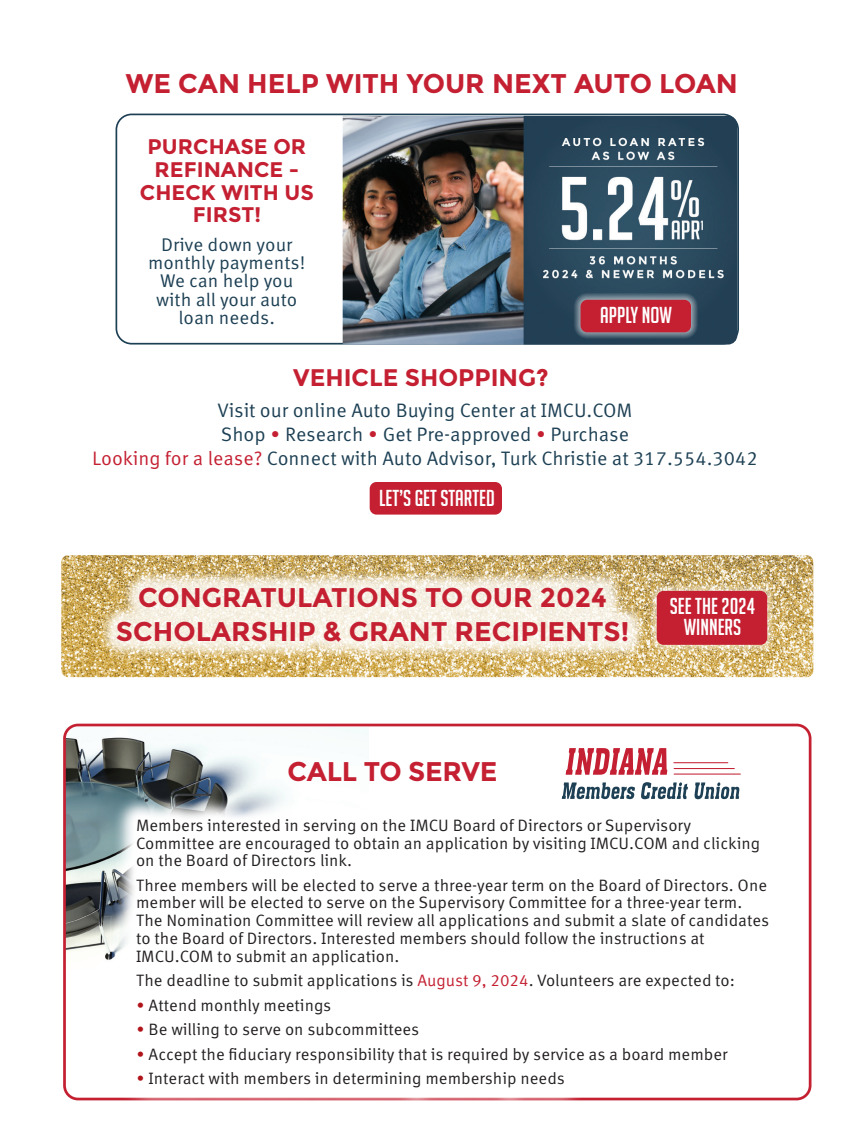
<style>
.page{position:relative;width:864px;height:1134px;background:#fff}
.page>*{position:absolute;margin:0;border:0;box-sizing:border-box;transform-origin:0 0}
.t1{font:700 27px "Montserrat";color:#c42032}
.t2{font:700 24px "Montserrat";color:#c42032}
.t3{font:22.5px/21px "Big Noodle Titling";color:#fff;text-align:center}
.t4{font:700 21.15px/23px "Montserrat";color:#c42032;text-align:center}
.t5{font:19.5px "Meta Correspondence Pro";color:#1d4054}
.t6{font:18.45px/18.5px "Meta Correspondence Pro";color:#1d4054;text-align:center}
.t7{font:16.5px/17.7px "Meta Correspondence Pro";color:#231f20}
.s1{color:#c42032}
.s2{color:#b01319}
</style>
<div class="page">
<img style="left:67px;top:728px;width:301px;height:232px">
<div style="left:63px;top:724px;width:749px;height:376px;border:3px solid #c42032;border-radius:14px"></div>
<div style="left:112px;top:795px;width:680px;height:317px;background:#fff"></div>
<svg style="left:562px;top:782px;width:178px;height:17px"></svg>
<hr style="left:673px;top:762px;width:55px;height:1px;background:#c41f32">
<hr style="left:674px;top:768px;width:61px;height:1px;background:#c41f32">
<hr style="left:674px;top:774px;width:67px;height:1px;background:#c41f32">
<svg style="left:566px;top:748px;width:101px;height:27px"></svg>
<img style="left:61px;top:555px;width:752px;height:122px">
<div style="left:98px;top:568px;width:548px;height:93px;background:#fff;opacity:.82"></div>
<div style="left:116px;top:114px;width:623px;height:231px;border:2px solid #1d4054;border-radius:15px"></div>
<img style="left:343px;top:116px;width:394px;height:229px">
<svg style="left:574px;top:293px;width:124px;height:46px;background:#5d6d7d"></svg>
<div style="left:581px;top:300px;width:110px;height:32px;background:#c42032;border-radius:7px"></div>
<svg style="left:650px;top:584px;width:124px;height:67px;background:#ddc69a"></svg>
<div style="left:657px;top:591px;width:110px;height:54px;background:#c42032;border-radius:7px"></div>
<div style="left:370px;top:482px;width:132px;height:33px;background:#c42032;border-radius:7px"></div>
<p class="t1" style="left:126px;top:67px;width:614px">WE CAN HELP WITH YOUR NEXT AUTO LOAN</p>
<p class="t4" style="left:148px;top:135px;width:160px">PURCHASE OR</p>
<p class="t4" style="left:155px;top:158px;width:146px">REFINANCE -</p>
<p class="t4" style="left:140px;top:181px;width:176px">CHECK WITH US<br>FIRST!</p>
<p class="t6" style="left:148px;top:234px;width:159px">Drive down your monthly payments!</p>
<p class="t6" style="left:156px;top:271px;width:143px">We can help you with all your auto loan needs.</p>
<p class="t2" style="left:293px;top:364px;width:257px">VEHICLE SHOPPING?</p>
<p class="t3" style="left:600px;top:305px;width:73px">APPLY NOW</p>
<p class="t5" style="left:218px;top:395px;width:416px">Visit our online Auto Buying Center at IMCU.COM</p>
<p class="t5" style="left:221px;top:419px;width:410px">Shop <span class="s1">•</span> Research <span class="s1">•</span> Get Pre-approved <span class="s1">•</span> Purchase</p>
<p class="t5" style="left:92px;top:443px;width:667px"><span class="s1">Looking for a lease?</span> Connect with Auto Advisor, Turk Christie at 317.554.3042</p>
<p class="t3" style="left:379px;top:487px;width:117px">LET’S GET STARTED</p>
<p class="t1" style="left:138px;top:581px;width:470px">CONGRATULATIONS TO OUR 2024</p>
<p class="t1" style="left:116px;top:616px;width:515px">SCHOLARSHIP &amp; GRANT RECIPIENTS!</p>
<p class="t3" style="left:670px;top:596px;width:87px">SEE THE 2024<br>WINNERS</p>
<p class="t1" style="left:288px;top:755px;width:212px">CALL TO SERVE</p>
<p class="t7" style="left:136px;top:815px;width:625px">Members interested in serving on the IMCU Board of Directors or Supervisory<br>Committee are encouraged to obtain an application by visiting IMCU.COM and clicking on the Board of Directors link.</p>
<p class="t7" style="left:136px;top:875px;width:635px">Three members will be elected to serve a three-year term on the Board of Directors. One member will be elected to serve on the Supervisory Committee for a three-year term.<br>The Nomination Committee will review all applications and submit a slate of candidates to the Board of Directors. Interested members should follow the instructions at</p>
<p class="t7" style="left:136px;top:946px;width:265px">IMCU.COM to submit an application.</p>
<p class="t7" style="left:136px;top:970px;width:601px">The deadline to submit applications is <span class="s1">August 9, 2024</span>. Volunteers are expected to:</p>
<p class="t7" style="left:136px;top:995px;width:197px"><span class="s2">•</span> Attend monthly meetings</p>
<p class="t7" style="left:136px;top:1019px;width:285px"><span class="s2">•</span> Be willing to serve on subcommittees</p>
<p class="t7" style="left:136px;top:1044px;width:593px"><span class="s2">•</span> Accept the fiduciary responsibility that is required by service as a board member</p>
<p class="t7" style="left:136px;top:1068px;width:430px"><span class="s2">•</span> Interact with members in determining membership needs</p>
</div>
